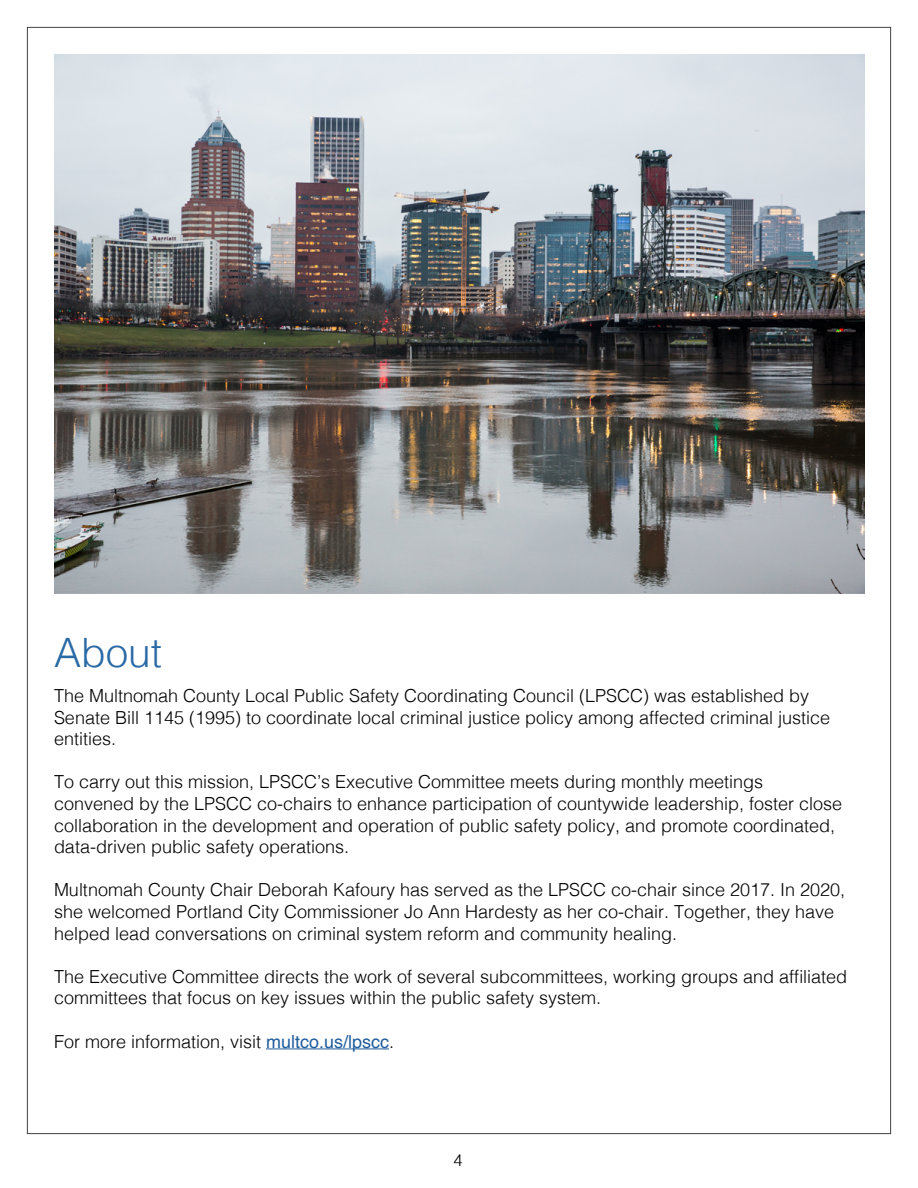
<style>
.page{position:relative;width:918px;height:1188px;background:#fff}
.page>*{position:absolute;margin:0;border:0;box-sizing:border-box;transform-origin:0 0}
.t1{font:300 40.5px "Helvetica";color:#2969a5}
.t2{font:300 18px/21.6px "Helvetica";color:#000}
.t3{font:300 16.5px "Helvetica";color:#000}
.s1{font-weight:400;color:#215e9e}
</style>
<div class="page">
<hr style="left:266px;top:1048px;width:123px;height:1px;background:#215e9e">
<img style="left:54px;top:54px;width:810px;height:540px">
<h1 class="t1" style="left:54px;top:619px;width:110px">About</h1>
<p class="t2" style="left:54px;top:684px;width:778px">The Multnomah County Local Public Safety Coordinating Council (LPSCC) was established by<br>Senate Bill 1145 (1995) to coordinate local criminal justice policy among affected criminal justice entities.</p>
<p class="t2" style="left:54px;top:770px;width:790px">To carry out this mission, LPSCC’s Executive Committee meets during monthly meetings convened by the LPSCC co-chairs to enhance participation of countywide leadership, foster close collaboration in the development and operation of public safety policy, and promote coordinated, data-driven public safety operations.</p>
<p class="t2" style="left:54px;top:878px;width:793px">Multnomah County Chair Deborah Kafoury has served as the LPSCC co-chair since 2017. In 2020, she welcomed Portland City Commissioner Jo Ann Hardesty as her co-chair. Together, they have helped lead conversations on criminal system reform and community healing.</p>
<p class="t2" style="left:54px;top:964px;width:795px">The Executive Committee directs the work of several subcommittees, working groups and affiliated committees that focus on key issues within the public safety system.</p>
<p class="t2" style="left:54px;top:1029px;width:342px">For more information, visit <span class="s1">multco.us/lpscc</span>.</p>
<p class="t3" style="left:453px;top:1146px;width:11px">4</p>
</div>
